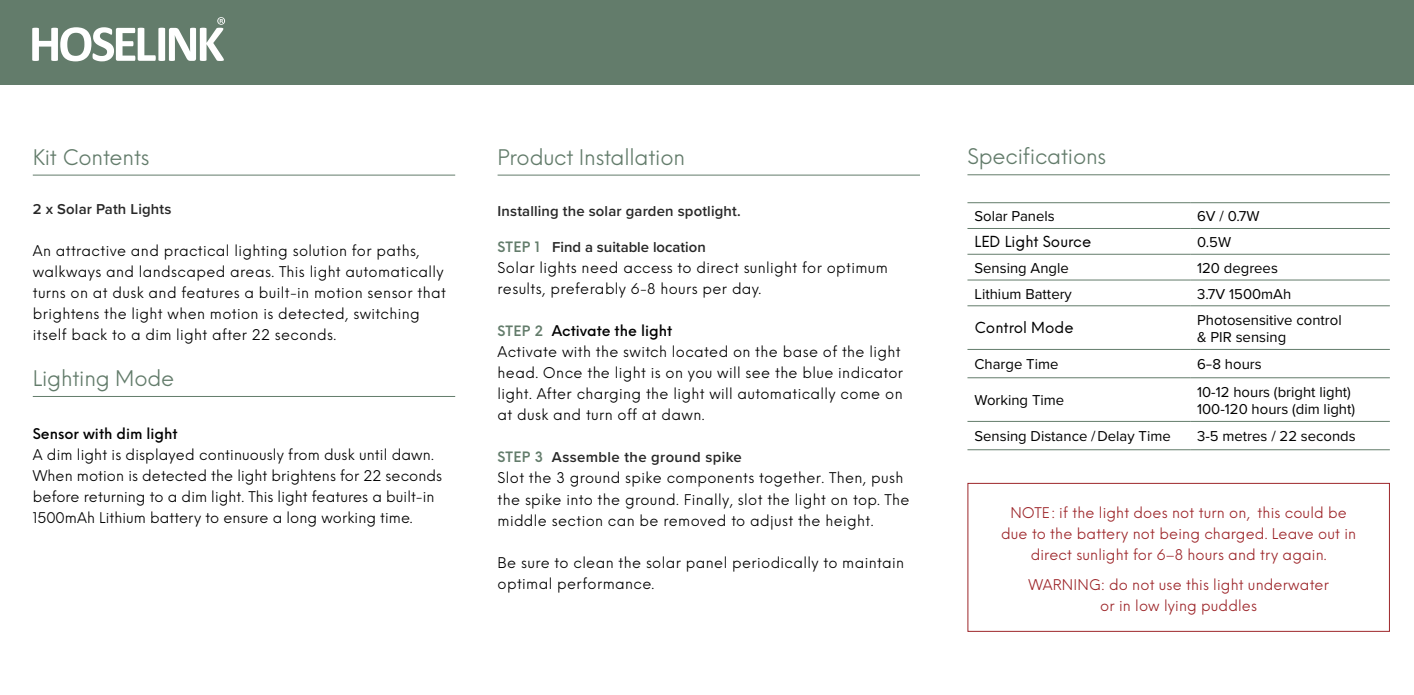
<style>
.page{position:relative;width:1414px;height:695px;background:#fff}
.page>*{position:absolute;margin:0;border:0;box-sizing:border-box;transform-origin:0 0}
.t1{font:21px "Neue Einstellung";letter-spacing:-.01em;color:#637c6b}
.t2{font:14.88px/17.8px "Proxima Nova";color:#000}
.t3{font:600 14.88px "Proxima Nova";letter-spacing:.01em;color:#282828}
.t4{font:14.88px "Neue Einstellung";color:#000}
.t5{font:14.35px/21px "Neue Einstellung";letter-spacing:.025em;color:#000}
.t6{font:14.35px/21px "Neue Einstellung";letter-spacing:.005em;color:#000}
.t7{font:14.35px/21px "Neue Einstellung";letter-spacing:.01em;color:#9d262a;text-align:center}
.t8{font:500 14.35px "Neue Einstellung";color:#000}
.s1{font-family:"Neue Einstellung";font-size:14px;color:#637c6b}
.s2{font-weight:600;font-size:14px;color:#637c6b}
.s3{font-weight:500}
.s4{font-family:"Neue Einstellung"}
</style>
<div class="page">
<div style="left:0;top:0;width:1414px;height:84px;background:#637c6b"></div>
<hr style="left:33px;top:175px;width:422px;height:1px;background:#637c6b">
<hr style="left:33px;top:396px;width:422px;height:1px;background:#637c6b">
<hr style="left:498px;top:175px;width:422px;height:1px;background:#637c6b">
<hr style="left:967px;top:174px;width:423px;height:1px;background:#637c6b">
<hr style="left:967px;top:202px;width:223px;height:1px;background:#637c6b">
<hr style="left:1190px;top:202px;width:200px;height:1px;background:#637c6b">
<hr style="left:967px;top:228px;width:223px;height:1px;background:#637c6b">
<hr style="left:1190px;top:228px;width:200px;height:1px;background:#637c6b">
<hr style="left:967px;top:254px;width:223px;height:1px;background:#637c6b">
<hr style="left:1190px;top:254px;width:200px;height:1px;background:#637c6b">
<hr style="left:967px;top:280px;width:223px;height:1px;background:#637c6b">
<hr style="left:1190px;top:280px;width:200px;height:1px;background:#637c6b">
<hr style="left:967px;top:305px;width:223px;height:1px;background:#637c6b">
<hr style="left:1190px;top:305px;width:200px;height:1px;background:#637c6b">
<hr style="left:967px;top:349px;width:223px;height:1px;background:#637c6b">
<hr style="left:1190px;top:349px;width:200px;height:1px;background:#637c6b">
<hr style="left:967px;top:377px;width:223px;height:1px;background:#637c6b">
<hr style="left:1190px;top:377px;width:200px;height:1px;background:#637c6b">
<hr style="left:967px;top:421px;width:223px;height:1px;background:#637c6b">
<hr style="left:1190px;top:421px;width:200px;height:1px;background:#637c6b">
<hr style="left:967px;top:449px;width:223px;height:1px;background:#637c6b">
<hr style="left:1190px;top:449px;width:200px;height:1px;background:#637c6b">
<svg style="left:32px;top:17px;width:193px;height:44px"></svg>
<div style="left:967px;top:483px;width:423px;height:148px;border:1px solid #9d262a"></div>
<h1 class="t1" style="left:33px;top:143px;width:118px">Kit Contents</h1>
<p class="t3" style="left:33px;top:198px;width:140px">2 x Solar Path Lights</p>
<p class="t5" style="left:33px;top:240px;width:415px">An attractive and practical lighting solution for paths, walkways and landscaped areas. This light automatically turns on at dusk and features a built-in motion sensor that brightens the light when motion is detected, switching itself back to a dim light after 22 seconds.</p>
<h1 class="t1" style="left:33px;top:364px;width:143px">Lighting Mode</h1>
<p class="t8" style="left:33px;top:423px;width:146px">Sensor with dim light</p>
<p class="t6" style="left:33px;top:444px;width:411px">A dim light is displayed continuously from dusk until dawn.<br>When motion is detected the light brightens for 22 seconds before returning to a dim light. This light features a built-in 1500mAh Lithium battery to ensure a long working time.</p>
<h1 class="t1" style="left:498px;top:143px;width:189px">Product Installation</h1>
<p class="t3" style="left:498px;top:199px;width:245px">Installing the solar garden spotlight.</p>
<p class="t3" style="left:498px;top:236px;width:210px"><span class="s1">STEP 1</span> Find a suitable location</p>
<p class="t5" style="left:498px;top:257px;width:392px">Solar lights need access to direct sunlight for optimum results, preferably 6-8 hours per day.</p>
<p class="t5" style="left:498px;top:320px;width:407px"><span class="s2">STEP 2</span> <span class="s3">Activate the light<br></span>Activate with the switch located on the base of the light head. Once the light is on you will see the blue indicator light. After charging the light will automatically come on at dusk and turn off at dawn.</p>
<p class="t3" style="left:498px;top:446px;width:246px"><span class="s1">STEP 3</span> Assemble the ground spike</p>
<p class="t5" style="left:498px;top:467px;width:414px">Slot the 3 ground spike components together. Then, push the spike into the ground. Finally, slot the light on top. The middle section can be removed to adjust the height.</p>
<p class="t5" style="left:498px;top:551px;width:408px">Be sure to clean the solar panel periodically to maintain optimal performance.</p>
<h1 class="t1" style="left:967px;top:142px;width:140px">Specifications</h1>
<p class="t2" style="left:974px;top:207px;width:82px">Solar Panels</p>
<p class="t2" style="left:1197px;top:207px;width:64px">6V / 0.7W</p>
<p class="t4" style="left:974px;top:231px;width:118px">LED Light Source</p>
<p class="t2" style="left:1197px;top:233px;width:35px">0.5W</p>
<p class="t2" style="left:974px;top:258px;width:96px">Sensing Angle</p>
<p class="t2" style="left:1197px;top:258px;width:82px">120 degrees</p>
<p class="t2" style="left:974px;top:284px;width:99px">Lithium Battery</p>
<p class="t2" style="left:1197px;top:284px;width:96px">3.7V 1500mAh</p>
<p class="t4" style="left:974px;top:317px;width:101px">Control Mode</p>
<p class="t2" style="left:1197px;top:310px;width:146px">Photosensitive control &amp; PIR sensing</p>
<p class="t2" style="left:974px;top:355px;width:85px">Charge Time</p>
<p class="t2" style="left:1197px;top:355px;width:66px">6<span class="s4">-</span>8 hours</p>
<p class="t2" style="left:974px;top:391px;width:91px">Working Time</p>
<p class="t2" style="left:1197px;top:382px;width:159px">10-12 hours (bright light)<br>100-120 hours (dim light)</p>
<p class="t2" style="left:974px;top:427px;width:198px">Sensing Distance /Delay Time</p>
<p class="t2" style="left:1197px;top:427px;width:160px">3-5 metres / 22 seconds</p>
<p class="t7" style="left:1001px;top:502px;width:357px">NOTE: if the light does not turn on, this could be due to the battery not being charged. Leave out in direct sunlight for 6–8 hours and try again.</p>
<p class="t7" style="left:1028px;top:574px;width:302px">WARNING: do not use this light underwater or in low lying puddles</p>
</div>
